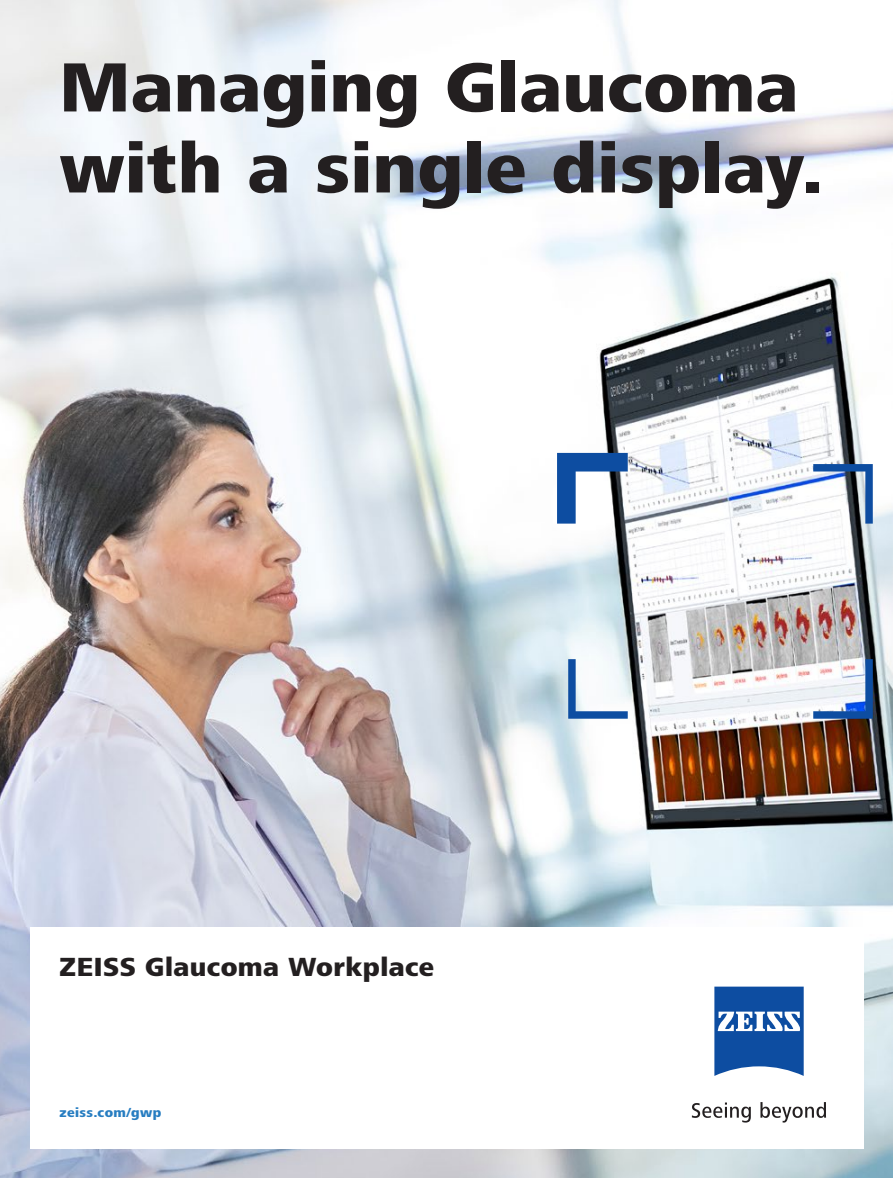
<style>
.page{position:relative;width:893px;height:1178px;background:#fff}
.page>*{position:absolute;margin:0;border:0;box-sizing:border-box;transform-origin:0 0}
.t1{font:800 72px/81px "ZEISS Frutiger Next W1 G";letter-spacing:.01em;color:#231f20}
.t2{font:800 27px "ZEISS Frutiger Next W1 G";letter-spacing:.015em;color:#231f20}
.t3{font:800 13.5px "ZEISS Frutiger Next W1 G";letter-spacing:.03em;color:#277dc1}
</style>
<div class="page">
<img style="left:0;top:0;width:893px;height:1178px">
<div style="left:30px;top:927px;width:833px;height:221px;background:#fff"></div>
<svg style="left:557px;top:453px;width:71px;height:71px"></svg>
<svg style="left:568px;top:659px;width:60px;height:60px"></svg>
<svg style="left:813px;top:464px;width:60px;height:60px"></svg>
<svg style="left:813px;top:659px;width:60px;height:60px"></svg>
<svg style="left:714px;top:986px;width:90px;height:90px"></svg>
<svg style="left:692px;top:1102px;width:59px;height:20px"></svg>
<svg style="left:760px;top:1102px;width:66px;height:20px"></svg>
<p class="t1" style="left:60px;top:44px;width:765px">Managing Glaucoma with a single display.</p>
<p class="t2" style="left:60px;top:948px;width:376px">ZEISS Glaucoma Workplace</p>
<p class="t3" style="left:60px;top:1103px;width:103px">zeiss.com/gwp</p>
</div>
